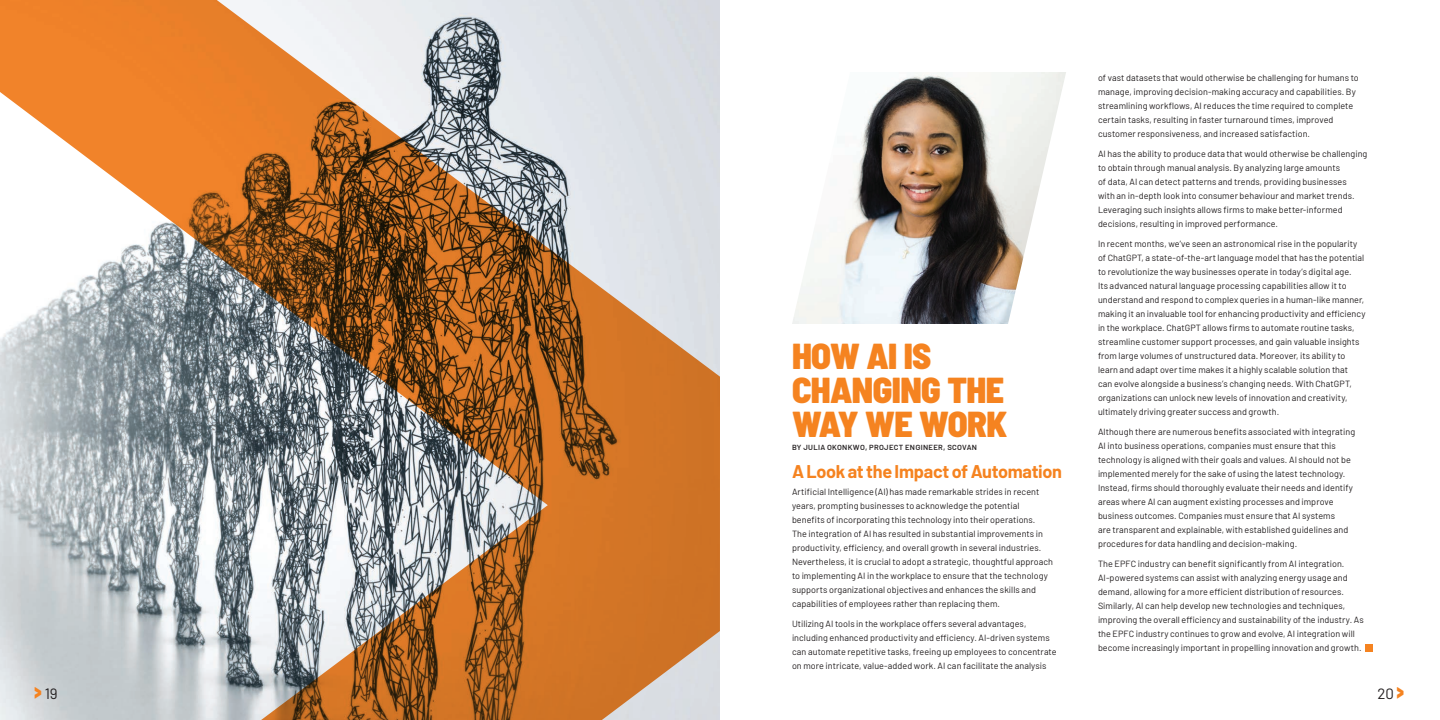
<style>
.page{position:relative;width:1440px;height:720px;background:#fff}
.page>*{position:absolute;margin:0;border:0;box-sizing:border-box;transform-origin:0 0}
.t1{font:900 semi-condensed 36px/34px "Barlow";letter-spacing:-.015em;color:#f58320}
.t2{font:700 18px "Barlow";letter-spacing:-.02em;color:#f58320}
.t3{font:15px "Barlow";color:#231f20}
.t4{font:9px/14px "Barlow";letter-spacing:.005em;color:#231f20}
.t5{font:500 9px "Barlow";letter-spacing:.03em;color:#231f20}
.s1{font-weight:900;font-size:22.5px;color:#f58320}
</style>
<div class="page">
<div style="left:1365px;top:644px;width:7px;height:7px;background:#f58320"></div>
<svg style="left:0;top:0;width:720px;height:720px;background:#ba9b80"></svg>
<img style="left:792px;top:72px;width:274px;height:252px">
<h1 class="t1" style="left:792px;top:340px;width:217px">HOW AI IS<br>CHANGING THE<br>WAY WE WORK</h1>
<p class="t5" style="left:792px;top:440px;width:187px">BY JULIA OKONKWO, PROJECT ENGINEER, SCOVAN</p>
<h2 class="t2" style="left:792px;top:464px;width:271px">A Look at the Impact of Automation</h2>
<p class="t4" style="left:792px;top:484px;width:263px">Artificial Intelligence (AI) has made remarkable strides in recent years, prompting businesses to acknowledge the potential benefits of incorporating this technology into their operations.<br>The integration of AI has resulted in substantial improvements in productivity, efficiency, and overall growth in several industries.<br>Nevertheless, it is crucial to adopt a strategic, thoughtful approach to implementing AI in the workplace to ensure that the technology supports organizational objectives and enhances the skills and capabilities of employees rather than replacing them.</p>
<p class="t4" style="left:792px;top:618px;width:266px">Utilizing AI tools in the workplace offers several advantages, including enhanced productivity and efficiency. AI-driven systems can automate repetitive tasks, freeing up employees to concentrate on more intricate, value-added work. AI can facilitate the analysis</p>
<p class="t4" style="left:1098px;top:72px;width:262px">of vast datasets that would otherwise be challenging for humans to manage, improving decision-making accuracy and capabilities. By streamlining workflows, AI reduces the time required to complete certain tasks, resulting in faster turnaround times, improved customer responsiveness, and increased satisfaction.</p>
<p class="t4" style="left:1098px;top:148px;width:271px">AI has the ability to produce data that would otherwise be challenging to obtain through manual analysis. By analyzing large amounts<br>of data, AI can detect patterns and trends, providing businesses<br>with an in-depth look into consumer behaviour and market trends.<br>Leveraging such insights allows firms to make better-informed decisions, resulting in improved performance.</p>
<p class="t4" style="left:1098px;top:238px;width:269px">In recent months, we’ve seen an astronomical rise in the popularity of ChatGPT, a state-of-the-art language model that has the potential to revolutionize the way businesses operate in today’s digital age.<br>Its advanced natural language processing capabilities allow it to understand and respond to complex queries in a human-like manner, making it an invaluable tool for enhancing productivity and efficiency in the workplace. ChatGPT allows firms to automate routine tasks, streamline customer support processes, and gain valuable insights from large volumes of unstructured data. Moreover, its ability to learn and adapt over time makes it a highly scalable solution that<br>can evolve alongside a business’s changing needs. With ChatGPT, organizations can unlock new levels of innovation and creativity, ultimately driving greater success and growth.</p>
<p class="t4" style="left:1098px;top:424px;width:259px">Although there are numerous benefits associated with integrating AI into business operations, companies must ensure that this technology is aligned with their goals and values. AI should not be implemented merely for the sake of using the latest technology.<br>Instead, firms should thoroughly evaluate their needs and identify areas where AI can augment existing processes and improve business outcomes. Companies must ensure that AI systems<br>are transparent and explainable, with established guidelines and procedures for data handling and decision-making.</p>
<p class="t4" style="left:1098px;top:556px;width:267px">The EPFC industry can benefit significantly from AI integration.<br>AI-powered systems can assist with analyzing energy usage and demand, allowing for a more efficient distribution of resources.<br>Similarly, AI can help develop new technologies and techniques, improving the overall efficiency and sustainability of the industry. As the EPFC industry continues to grow and evolve, AI integration will become increasingly important in propelling innovation and growth.</p>
<h3 class="t3" style="left:35px;top:688px;width:25px"><span class="s1">&gt;</span> 19</h3>
<h3 class="t3" style="left:1377px;top:688px;width:28px">20<span class="s1">&gt;</span></h3>
</div>
